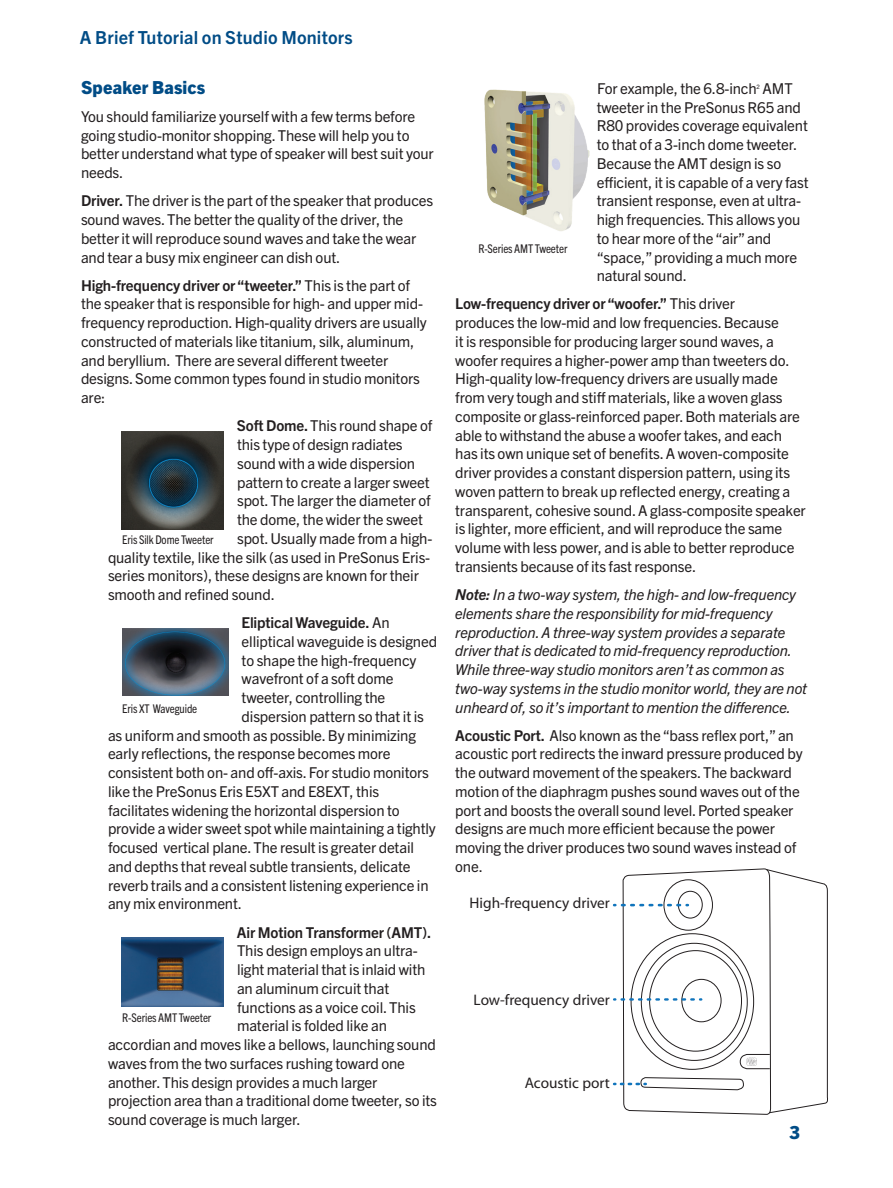
<style>
.page{position:relative;width:893px;height:1188px;background:#fff}
.page>*{position:absolute;margin:0;border:0;box-sizing:border-box;transform-origin:0 0}
.t1{font:700 18px "Trade Gothic Next LT Pro";letter-spacing:.01em;color:#014c86}
.Section_Title{font:800 18px "Trade Gothic Next LT Pro";letter-spacing:.01em;color:#014c86}
.t2{font:15.3px "Myriad Pro";color:#231f20}
.Body_Copy{font:15px/18.8px "Trade Gothic Next LT Pro";letter-spacing:-.01em;color:#231f20}
.Bullet_Indent{font:15px/18.8px "Trade Gothic Next LT Pro";letter-spacing:-.01em;color:#231f20}
.Body_Copy-2{font:italic 15px/18.8px "Trade Gothic Next LT Pro";letter-spacing:-.01em;color:#231f20}
.Bullet_Indent-2{font:700 15px "Trade Gothic Next LT Pro";letter-spacing:-.01em;color:#231f20}
.Body_Copy-3{font:condensed 12px "Trade Gothic Next LT Pro";letter-spacing:-.01em;color:#231f20}
.Bullet_Indent-3{font:6px "Trade Gothic Next LT Pro";color:#231f20}
.s1{font-weight:700}
.s2{font-weight:400}
</style>
<div class="page">
<img style="left:122px;top:431px;width:102px;height:98px">
<img style="left:123px;top:628px;width:105px;height:68px">
<img style="left:122px;top:938px;width:102px;height:69px">
<img style="left:484px;top:89px;width:106px;height:142px">
<svg style="left:621px;top:868px;width:207px;height:247px"></svg>
<p class="t1" style="left:80px;top:25px;width:274px">A Brief Tutorial on Studio Monitors</p>
<p class="Section_Title" style="left:81px;top:75px;width:126px">Speaker Basics</p>
<p class="Body_Copy" style="left:81px;top:106px;width:354px">You should familiarize yourself with a few terms before going studio-monitor shopping. These will help you to better understand what type of speaker will best suit your needs.</p>
<p class="Body_Copy" style="left:81px;top:190px;width:354px"><span class="s1">Driver.</span> The driver is the part of the speaker that produces sound waves. The better the quality of the driver, the better it will reproduce sound waves and take the wear and tear a busy mix engineer can dish out.</p>
<p class="Body_Copy" style="left:81px;top:275px;width:347px"><span class="s1">High-frequency driver or “tweeter.”</span> This is the part of the speaker that is responsible for high- and upper mid&shy;frequency reproduction. High-quality drivers are usually constructed of materials like titanium, silk, aluminum, and beryllium. There are several different tweeter designs. Some common types found in studio monitors are:</p>
<p class="Bullet_Indent" style="left:237px;top:415px;width:197px"><span class="s1">Soft Dome.</span> This round shape of</p>
<p class="Bullet_Indent" style="left:237px;top:434px;width:167px">this type of design radiates</p>
<p class="Bullet_Indent" style="left:237px;top:453px;width:179px">sound with a wide dispersion</p>
<p class="Bullet_Indent" style="left:237px;top:472px;width:194px">pattern to create a larger sweet</p>
<p class="Bullet_Indent" style="left:237px;top:490px;width:195px">spot. The larger the diameter of</p>
<p class="Bullet_Indent" style="left:237px;top:509px;width:187px">the dome, the wider the sweet</p>
<p class="Bullet_Indent" style="left:237px;top:528px;width:197px">spot. Usually made from a high-</p>
<p class="Bullet_Indent" style="left:108px;top:547px;width:324px">quality textile, like the silk (as used in PreSonus Eris-</p>
<p class="Bullet_Indent" style="left:108px;top:565px;width:312px">series monitors), these designs are known for their</p>
<p class="Bullet_Indent" style="left:108px;top:584px;width:168px">smooth and refined sound.</p>
<p class="Bullet_Indent-2" style="left:241px;top:612px;width:150px">Eliptical Waveguide. <span class="s2">An</span></p>
<p class="Bullet_Indent" style="left:242px;top:631px;width:197px">elliptical waveguide is designed</p>
<p class="Bullet_Indent" style="left:242px;top:650px;width:176px">to shape the high-frequency</p>
<p class="Bullet_Indent" style="left:242px;top:669px;width:153px">wavefront of a soft dome</p>
<p class="Bullet_Indent" style="left:242px;top:687px;width:145px">tweeter, controlling the</p>
<p class="Bullet_Indent" style="left:242px;top:706px;width:184px">dispersion pattern so that it is</p>
<p class="Bullet_Indent" style="left:108px;top:725px;width:310px">as uniform and smooth as possible. By minimizing</p>
<p class="Bullet_Indent" style="left:108px;top:744px;width:284px">early reflections, the response becomes more</p>
<p class="Bullet_Indent" style="left:108px;top:762px;width:322px">consistent both on- and off-axis. For studio monitors</p>
<p class="Bullet_Indent" style="left:108px;top:781px;width:273px">like the PreSonus Eris E5XT and E8EXT, this</p>
<p class="Bullet_Indent" style="left:108px;top:800px;width:293px">facilitates widening the horizontal dispersion to</p>
<p class="Bullet_Indent" style="left:108px;top:819px;width:329px">provide a wider sweet spot while maintaining a tightly</p>
<p class="Bullet_Indent" style="left:108px;top:837px;width:307px">focused vertical plane. The result is greater detail</p>
<p class="Bullet_Indent" style="left:108px;top:856px;width:304px">and depths that reveal subtle transients, delicate</p>
<p class="Bullet_Indent" style="left:108px;top:875px;width:322px">reverb trails and a consistent listening experience in</p>
<p class="Bullet_Indent" style="left:108px;top:894px;width:136px">any mix environment.</p>
<p class="Bullet_Indent-2" style="left:237px;top:922px;width:196px">Air Motion Transformer (AMT).</p>
<p class="Bullet_Indent" style="left:237px;top:940px;width:182px">This design employs an ultra-</p>
<p class="Bullet_Indent" style="left:237px;top:959px;width:190px">light material that is inlaid with</p>
<p class="Bullet_Indent" style="left:237px;top:978px;width:154px">an aluminum circuit that</p>
<p class="Bullet_Indent" style="left:237px;top:997px;width:180px">functions as a voice coil. This</p>
<p class="Bullet_Indent" style="left:237px;top:1015px;width:151px">material is folded like an</p>
<p class="Bullet_Indent" style="left:108px;top:1034px;width:329px">accordian and moves like a bellows, launching sound</p>
<p class="Bullet_Indent" style="left:108px;top:1053px;width:299px">waves from the two surfaces rushing toward one</p>
<p class="Bullet_Indent" style="left:108px;top:1072px;width:271px">another. This design provides a much larger</p>
<p class="Bullet_Indent" style="left:108px;top:1090px;width:331px">projection area than a traditional dome tweeter, so its</p>
<p class="Bullet_Indent" style="left:108px;top:1109px;width:194px">sound coverage is much larger.</p>
<p class="Body_Copy-3" style="left:122px;top:531px;width:93px">Eris Silk Dome Tweeter</p>
<p class="Body_Copy-3" style="left:122px;top:700px;width:77px">Eris XT Waveguide</p>
<p class="Body_Copy-3" style="left:122px;top:1009px;width:91px">R-Series AMT Tweeter</p>
<p class="Bullet_Indent" style="left:597px;top:78px;width:197px">For example, the 6.8-inch AMT</p>
<p class="Bullet_Indent-3" style="left:757px;top:82px;width:5px">2</p>
<p class="Bullet_Indent" style="left:597px;top:97px;width:213px">tweeter in the PreSonus R65 and<br>R80 provides coverage equivalent to that of a 3-inch dome tweeter.<br>Because the AMT design is so efficient, it is capable of a very fast transient response, even at ultra&shy;high frequencies. This allows you to hear more of the “air” and “space,” providing a much more natural sound.</p>
<p class="Body_Copy" style="left:455px;top:294px;width:352px"><span class="s1">Low-frequency driver or “woofer.”</span> This driver<br>produces the low-mid and low frequencies. Because<br>it is responsible for producing larger sound waves, a woofer requires a higher-power amp than tweeters do.<br>High-quality low-frequency drivers are usually made from very tough and stiff materials, like a woven glass composite or glass-reinforced paper. Both materials are able to withstand the abuse a woofer takes, and each has its own unique set of benefits. A woven-composite driver provides a constant dispersion pattern, using its woven pattern to break up reflected energy, creating a transparent, cohesive sound. A glass-composite speaker is lighter, more efficient, and will reproduce the same volume with less power, and is able to better reproduce transients because of its fast response.</p>
<p class="Body_Copy-2" style="left:455px;top:584px;width:353px"><span class="s1">Note:</span> In a two-way system, the high- and low-frequency elements share the responsibility for mid-frequency reproduction. A three-way system provides a separate driver that is dedicated to mid-frequency reproduction.<br>While three-way studio monitors aren’t as common as two-way systems in the studio monitor world, they are not unheard of, so it’s important to mention the difference.</p>
<p class="Body_Copy" style="left:455px;top:725px;width:349px"><span class="s1">Acoustic Port.</span> Also known as the “bass reflex port,” an acoustic port redirects the inward pressure produced by the outward movement of the speakers. The backward motion of the diaphragm pushes sound waves out of the port and boosts the overall sound level. Ported speaker designs are much more efficient because the power moving the driver produces two sound waves instead of one.</p>
<p class="t2" style="left:469px;top:894px;width:142px">High-frequency driver</p>
<p class="Body_Copy-3" style="left:478px;top:241px;width:91px">R-Series AMT Tweeter</p>
<p class="t2" style="left:474px;top:990px;width:138px">Low-frequency driver</p>
<p class="t2" style="left:525px;top:1074px;width:87px">Acoustic port</p>
<p class="Section_Title" style="left:790px;top:1120px;width:12px">3</p>
</div>
